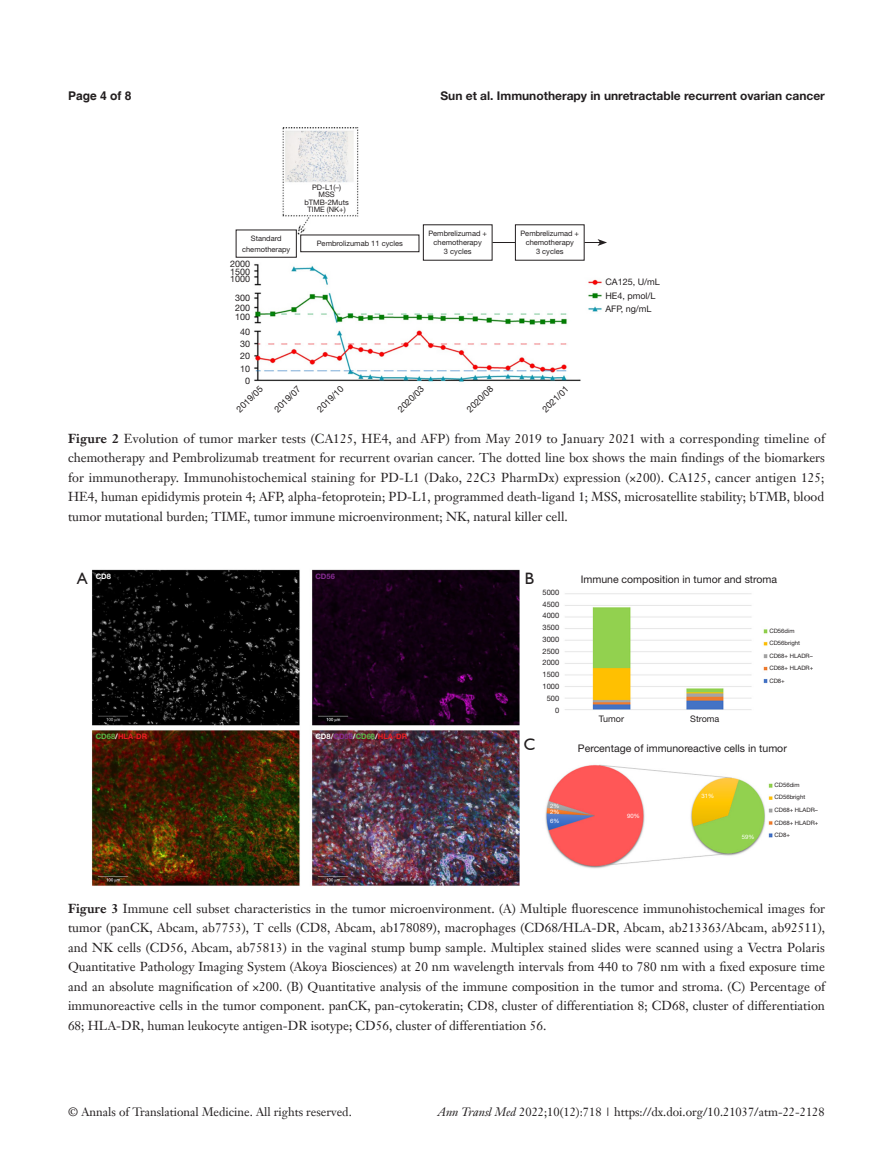
<style>
.page{position:relative;width:893px;height:1170px;background:#fff}
.page>*{position:absolute;margin:0;border:0;box-sizing:border-box;transform-origin:0 0}
.t1{font:16.5px "Humanist 521 BT";color:#231f20}
.t2{font:12.75px/19.5px "Janson Text LT";color:#231f20;text-align:justify}
.t3{font:12px "Janson Text LT";color:#231f20}
.t4{font:700 12px "Helvetica Neue LT Pro";color:#231f20}
.t5{font:700 12px "Helvetica";color:#231f20}
.二级标题下沉{font:10.5px "Helvetica Neue LT Pro";color:#231f20}
.二级标题下沉-2{font:9px "Helvetica Neue LT Pro";color:#231f20}
.二级标题下沉-3{font:7.5px/9px "Helvetica Neue LT Pro";color:#231f20;text-align:center}
.二级标题下沉-4{font:700 7.5px "Helvetica Neue LT Pro";color:#fff}
.二级标题下沉-5{font:700 7.5px "Helvetica Neue LT Pro";color:#ee1d23}
.二级标题下沉-6{font:700 7.5px "Helvetica Neue LT Pro";color:#852c91}
.二级标题下沉-7{font:6px "Helvetica Neue LT Pro";color:#231f20}
.二级标题下沉-8{font:6px "Helvetica Neue LT Pro";color:#fff}
.s1{font-weight:700}
.s2{color:#59ba47}
.s3{color:#fff}
.s4{color:#852c91}
.s5{color:#ee1d23}
.s6{font-style:italic}
</style>
<div class="page">
<img style="left:235px;top:128px;width:367px;height:254px">
<div style="left:300px;top:234px;width:119px;height:18px;border:1px solid #231f20"></div>
<svg style="left:492px;top:242px;width:23px;height:1px"></svg>
<svg style="left:584px;top:239px;width:23px;height:7px"></svg>
<img style="left:92px;top:569px;width:681px;height:317px">
<div style="left:521px;top:570px;width:17px;height:17px;background:#fff"></div>
<div style="left:521px;top:736px;width:17px;height:17px;background:#fff"></div>
<p class="t5" style="left:68px;top:88px;width:65px">Page 4 of 8</p>
<p class="t4" style="left:440px;top:88px;width:386px">Sun et al. Immunotherapy in unretractable recurrent ovarian cancer</p>
<p class="二级标题下沉-3" style="left:251px;top:234px;width:32px">Standard</p>
<p class="二级标题下沉-3" style="left:242px;top:244px;width:50px">chemotherapy</p>
<p class="二级标题下沉-3" style="left:312px;top:182px;width:31px">PD-L1(–)</p>
<p class="二级标题下沉-3" style="left:318px;top:190px;width:18px">MSS</p>
<p class="二级标题下沉-3" style="left:304px;top:197px;width:46px">bTMB-2Muts</p>
<p class="二级标题下沉-3" style="left:307px;top:205px;width:40px">TIME (NK+)</p>
<p class="二级标题下沉-3" style="left:317px;top:239px;width:88px">Pembrolizumab 11 cycles</p>
<p class="二级标题下沉-3" style="left:428px;top:228px;width:60px">Pembrelizumad + chemotherapy</p>
<p class="二级标题下沉-3" style="left:444px;top:246px;width:29px">3 cycles</p>
<p class="二级标题下沉-3" style="left:520px;top:228px;width:60px">Pembrelizumad + chemotherapy</p>
<p class="二级标题下沉-3" style="left:536px;top:246px;width:29px">3 cycles</p>
<p class="二级标题下沉-2" style="left:230px;top:258px;width:22px">2000</p>
<p class="二级标题下沉-2" style="left:230px;top:266px;width:22px">1500</p>
<p class="二级标题下沉-2" style="left:230px;top:273px;width:22px">1000</p>
<p class="二级标题下沉-2" style="left:605px;top:276px;width:56px">CA125, U/mL</p>
<p class="二级标题下沉-2" style="left:605px;top:290px;width:52px">HE4, pmol/L</p>
<p class="二级标题下沉-2" style="left:605px;top:303px;width:48px">AFP, ng/mL</p>
<p class="二级标题下沉-2" style="left:235px;top:292px;width:17px">300</p>
<p class="二级标题下沉-2" style="left:235px;top:302px;width:17px">200</p>
<p class="二级标题下沉-2" style="left:235px;top:311px;width:17px">100</p>
<p class="二级标题下沉-2" style="left:240px;top:326px;width:12px">40</p>
<p class="二级标题下沉-2" style="left:240px;top:338px;width:12px">30</p>
<p class="二级标题下沉-2" style="left:240px;top:350px;width:12px">20</p>
<p class="二级标题下沉-2" style="left:240px;top:363px;width:12px">10</p>
<p class="二级标题下沉-2" style="left:245px;top:375px;width:7px">0</p>
<p class="二级标题下沉-2" style="left:234px;top:406px;width:35px;rotate:-45deg">2019/05</p>
<p class="二级标题下沉-2" style="left:272px;top:406px;width:35px;rotate:-45deg">2019/07</p>
<p class="二级标题下沉-2" style="left:315px;top:406px;width:35px;rotate:-45deg">2019/10</p>
<p class="二级标题下沉-2" style="left:395px;top:406px;width:35px;rotate:-45deg">2020/03</p>
<p class="二级标题下沉-2" style="left:464px;top:406px;width:35px;rotate:-45deg">2020/08</p>
<p class="二级标题下沉-2" style="left:540px;top:406px;width:35px;rotate:-45deg">2021/01</p>
<p class="t2" style="left:68px;top:428px;width:759px"><span class="s1">Figure 2</span> Evolution of tumor marker tests (CA125, HE4, and AFP) from May 2019 to January 2021 with a corresponding timeline of chemotherapy and Pembrolizumab treatment for recurrent ovarian cancer. The dotted line box shows the main findings of the biomarkers for immunotherapy. Immunohistochemical staining for PD-L1 (Dako, 22C3 PharmDx) expression (×200). CA125, cancer antigen 125; HE4, human epididymis protein 4; AFP, alpha-fetoprotein; PD-L1, programmed death-ligand 1; MSS, microsatellite stability; bTMB, blood tumor mutational burden; TIME, tumor immune microenvironment; NK, natural killer cell.</p>
<p class="t1" style="left:77px;top:568px;width:12px">A</p>
<p class="t1" style="left:525px;top:568px;width:11px">B</p>
<p class="二级标题下沉-4" style="left:96px;top:571px;width:17px">CD8</p>
<p class="二级标题下沉-6" style="left:315px;top:571px;width:21px">CD56</p>
<p class="二级标题下沉-3" style="left:543px;top:587px;width:18px">5000</p>
<p class="二级标题下沉-3" style="left:543px;top:599px;width:18px">4500</p>
<p class="二级标题下沉-3" style="left:543px;top:611px;width:18px">4000</p>
<p class="二级标题下沉-3" style="left:543px;top:622px;width:18px">3500</p>
<p class="二级标题下沉-3" style="left:543px;top:634px;width:18px">3000</p>
<p class="二级标题下沉-3" style="left:543px;top:646px;width:18px">2500</p>
<p class="二级标题下沉-3" style="left:543px;top:658px;width:18px">2000</p>
<p class="二级标题下沉-3" style="left:543px;top:669px;width:18px">1500</p>
<p class="二级标题下沉-3" style="left:543px;top:681px;width:18px">1000</p>
<p class="二级标题下沉-3" style="left:547px;top:693px;width:14px">500</p>
<p class="二级标题下沉-3" style="left:555px;top:705px;width:6px">0</p>
<p class="二级标题下沉-5" style="left:96px;top:731px;width:53px"><span class="s2">CD68</span><span class="s3">/</span>HLA-DR</p>
<p class="二级标题下沉-4" style="left:315px;top:731px;width:93px">CD8/<span class="s4">CD56</span>/<span class="s2">CD68</span>/<span class="s5">HLA-DR</span></p>
<p class="t1" style="left:524px;top:734px;width:13px">C</p>
<p class="二级标题下沉-8" style="left:550px;top:801px;width:11px">2%</p>
<p class="二级标题下沉-8" style="left:550px;top:807px;width:11px">2%</p>
<p class="二级标题下沉-8" style="left:550px;top:817px;width:11px">6%</p>
<p class="二级标题下沉" style="left:581px;top:572px;width:198px">Immune composition in tumor and stroma</p>
<p class="二级标题下沉-2" style="left:599px;top:713px;width:27px">Tumor</p>
<p class="二级标题下沉-2" style="left:690px;top:713px;width:31px">Stroma</p>
<p class="二级标题下沉-7" style="left:769px;top:627px;width:27px">CD56dim</p>
<p class="二级标题下沉-7" style="left:769px;top:639px;width:32px">CD56bright</p>
<p class="二级标题下沉-7" style="left:769px;top:652px;width:45px">CD68+ HLADR–</p>
<p class="二级标题下沉-7" style="left:769px;top:664px;width:45px">CD68+ HLADR+</p>
<p class="二级标题下沉-7" style="left:769px;top:677px;width:17px">CD8+</p>
<p class="二级标题下沉" style="left:578px;top:741px;width:210px">Percentage of immunoreactive cells in tumor</p>
<p class="二级标题下沉-7" style="left:774px;top:780px;width:27px">CD56dim</p>
<p class="二级标题下沉-7" style="left:774px;top:793px;width:32px">CD56bright</p>
<p class="二级标题下沉-7" style="left:774px;top:806px;width:45px">CD68+ HLADR–</p>
<p class="二级标题下沉-7" style="left:774px;top:818px;width:45px">CD68+ HLADR+</p>
<p class="二级标题下沉-7" style="left:774px;top:831px;width:17px">CD8+</p>
<p class="二级标题下沉-8" style="left:701px;top:791px;width:14px">31%</p>
<p class="二级标题下沉-8" style="left:627px;top:812px;width:14px">90%</p>
<p class="二级标题下沉-8" style="left:742px;top:832px;width:14px">59%</p>
<p class="t2" style="left:68px;top:898px;width:759px"><span class="s1">Figure 3</span> Immune cell subset characteristics in the tumor microenvironment. (A) Multiple fluorescence immunohistochemical images for tumor (panCK, Abcam, ab7753), T cells (CD8, Abcam, ab178089), macrophages (CD68/HLA-DR, Abcam, ab213363/Abcam, ab92511), and NK cells (CD56, Abcam, ab75813) in the vaginal stump bump sample. Multiplex stained slides were scanned using a Vectra Polaris Quantitative Pathology Imaging System (Akoya Biosciences) at 20 nm wavelength intervals from 440 to 780 nm with a fixed exposure time and an absolute magnification of ×200. (B) Quantitative analysis of the immune composition in the tumor and stroma. (C) Percentage of immunoreactive cells in the tumor component. panCK, pan-cytokeratin; CD8, cluster of differentiation 8; CD68, cluster of differentiation 68; HLA-DR, human leukocyte antigen-DR isotype; CD56, cluster of differentiation 56.</p>
<p class="t3" style="left:68px;top:1104px;width:285px">© Annals of Translational Medicine. All rights reserved.</p>
<p class="t3" style="left:438px;top:1104px;width:388px"><span class="s6">Ann Transl Med</span> 2022;10(12):718 | https://dx.doi.org/10.21037/atm-22-2128</p>
</div>
